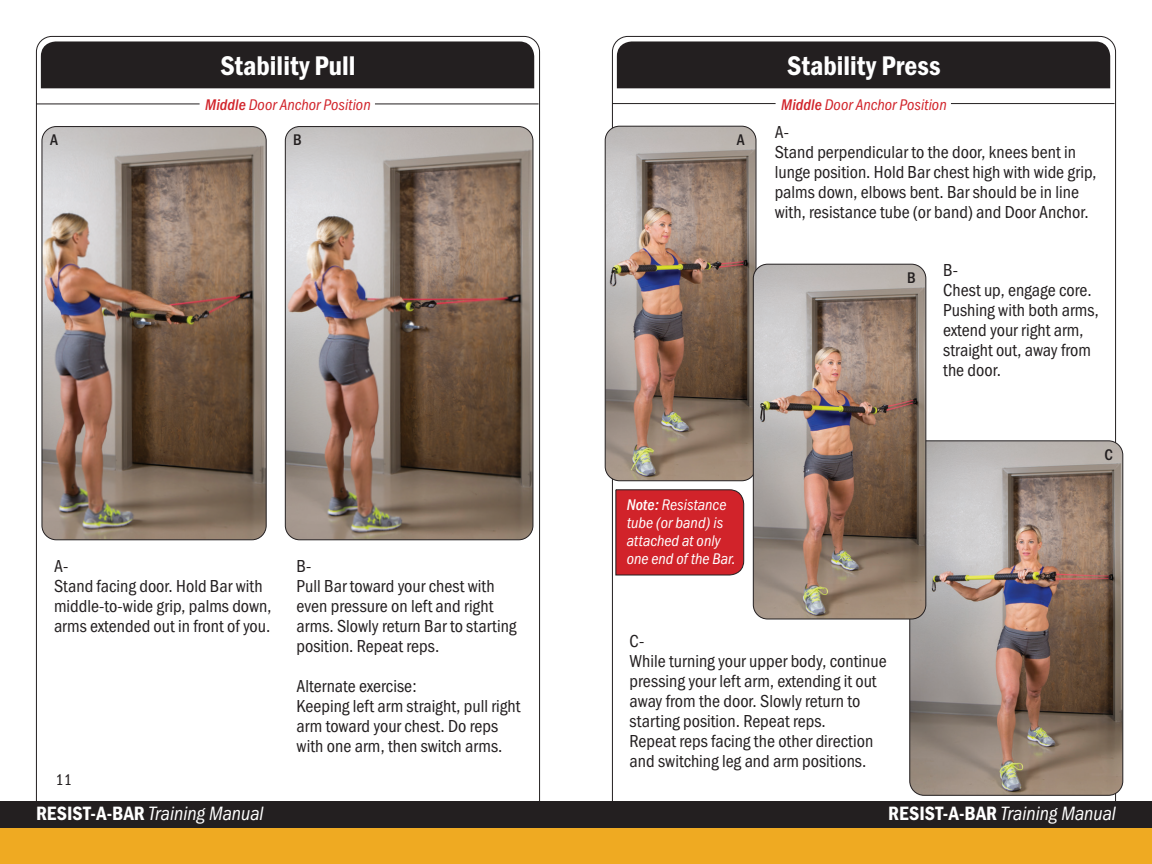
<style>
.page{position:relative;width:1152px;height:864px;background:#fff}
.page>*{position:absolute;margin:0;border:0;box-sizing:border-box;transform-origin:0 0}
.t1{font:28px "Franklin Gothic URW Con Dem";color:#fff}
.t2{font:20px "Franklin Gothic URW Con Boo Ita";color:#fff}
.t3{font:18px/20px "Franklin Gothic URW Con Boo";color:#231f20}
.t4{font:16px/18px "Franklin Gothic URW Con Boo Ita";color:#fff}
.t5{font:16px "Franklin Gothic URW Con Boo Ita";color:#d1232a}
.t6{font:500 16px "Franklin Gothic URW Con";color:#231f20}
.t7{font:16px "Franklin Gothic URW Con Boo";color:#231f20}
.s1{font-family:"Franklin Gothic URW Con Med Ita"}
.s2{font-family:"Franklin Gothic URW Con Dem"}
</style>
<div class="page">
<div style="left:41px;top:41px;width:493px;height:47px;background:#231f20"></div>
<div style="left:0;top:801px;width:576px;height:63px;background:#231f20"></div>
<div style="left:0;top:828px;width:576px;height:36px;background:#efaa22"></div>
<img style="left:42px;top:127px;width:224px;height:413px">
<div style="left:42px;top:126px;width:224px;height:414px;border:1px solid #231f20;border-radius:14px"></div>
<img style="left:285px;top:127px;width:248px;height:413px">
<div style="left:285px;top:126px;width:248px;height:414px;border:1px solid #231f20;border-radius:14px"></div>
<hr style="left:36px;top:103px;width:164px;height:1px;background:#231f20">
<hr style="left:375px;top:103px;width:164px;height:1px;background:#231f20">
<div style="left:617px;top:41px;width:493px;height:47px;background:#231f20"></div>
<div style="left:576px;top:801px;width:576px;height:63px;background:#231f20"></div>
<div style="left:576px;top:828px;width:576px;height:36px;background:#efaa22"></div>
<hr style="left:612px;top:103px;width:164px;height:1px;background:#231f20">
<hr style="left:951px;top:103px;width:164px;height:1px;background:#231f20">
<img style="left:910px;top:441px;width:213px;height:354px">
<div style="left:910px;top:441px;width:213px;height:355px;border:1px solid #231f20;border-radius:14px"></div>
<img style="left:605px;top:126px;width:151px;height:355px">
<div style="left:605px;top:126px;width:151px;height:355px;border:1px solid #231f20;border-radius:14px"></div>
<div style="left:615px;top:489px;width:129px;height:86px;background:#d1232a"></div>
<img style="left:753px;top:264px;width:173px;height:355px">
<div style="left:753px;top:264px;width:173px;height:355px;border:1px solid #231f20;border-radius:14px"></div>
<h1 class="t1" style="left:220px;top:47px;width:137px">Stability Pull</h1>
<p class="t5" style="left:205px;top:96px;width:167px"><span class="s1">Middle</span> Door Anchor Position</p>
<p class="t6" style="left:50px;top:129px;width:9px">A</p>
<p class="t6" style="left:293px;top:129px;width:10px">B</p>
<p class="t3" style="left:54px;top:556px;width:219px">A-<br>Stand facing door. Hold Bar with middle-to-wide grip, palms down, arms extended out in front of you.</p>
<p class="t3" style="left:297px;top:556px;width:221px">B-<br>Pull Bar toward your chest with even pressure on left and right arms. Slowly return Bar to starting position. Repeat reps.</p>
<p class="t3" style="left:297px;top:676px;width:225px">Alternate exercise:<br>Keeping left arm straight, pull right arm toward your chest. Do reps with one arm, then switch arms.</p>
<p class="t7" style="left:56px;top:770px;width:18px">11</p>
<p class="t2" style="left:36px;top:802px;width:229px"><span class="s2">RESIST-A-BAR</span> Training Manual</p>
<p class="t6" style="left:737px;top:129px;width:9px">A</p>
<p class="t4" style="left:627px;top:496px;width:111px"><span class="s1">Note:</span> Resistance tube (or band) is attached at only one end of the Bar.</p>
<h1 class="t1" style="left:787px;top:47px;width:155px">Stability Press</h1>
<p class="t5" style="left:781px;top:96px;width:167px"><span class="s1">Middle</span> Door Anchor Position</p>
<p class="t3" style="left:775px;top:122px;width:323px">A-<br>Stand perpendicular to the door, knees bent in lunge position. Hold Bar chest high with wide grip, palms down, elbows bent. Bar should be in line with, resistance tube (or band) and Door Anchor.</p>
<p class="t6" style="left:907px;top:267px;width:10px">B</p>
<p class="t3" style="left:943px;top:260px;width:157px">B-<br>Chest up, engage core.<br>Pushing with both arms, extend your right arm, straight out, away from the door.</p>
<p class="t6" style="left:1105px;top:444px;width:10px">C</p>
<p class="t3" style="left:630px;top:631px;width:259px">C-<br>While turning your upper body, continue pressing your left arm, extending it out away from the door. Slowly return to starting position. Repeat reps.<br>Repeat reps facing the other direction and switching leg and arm positions.</p>
<p class="t2" style="left:888px;top:802px;width:229px"><span class="s2">RESIST-A-BAR</span> Training Manual</p>
</div>
